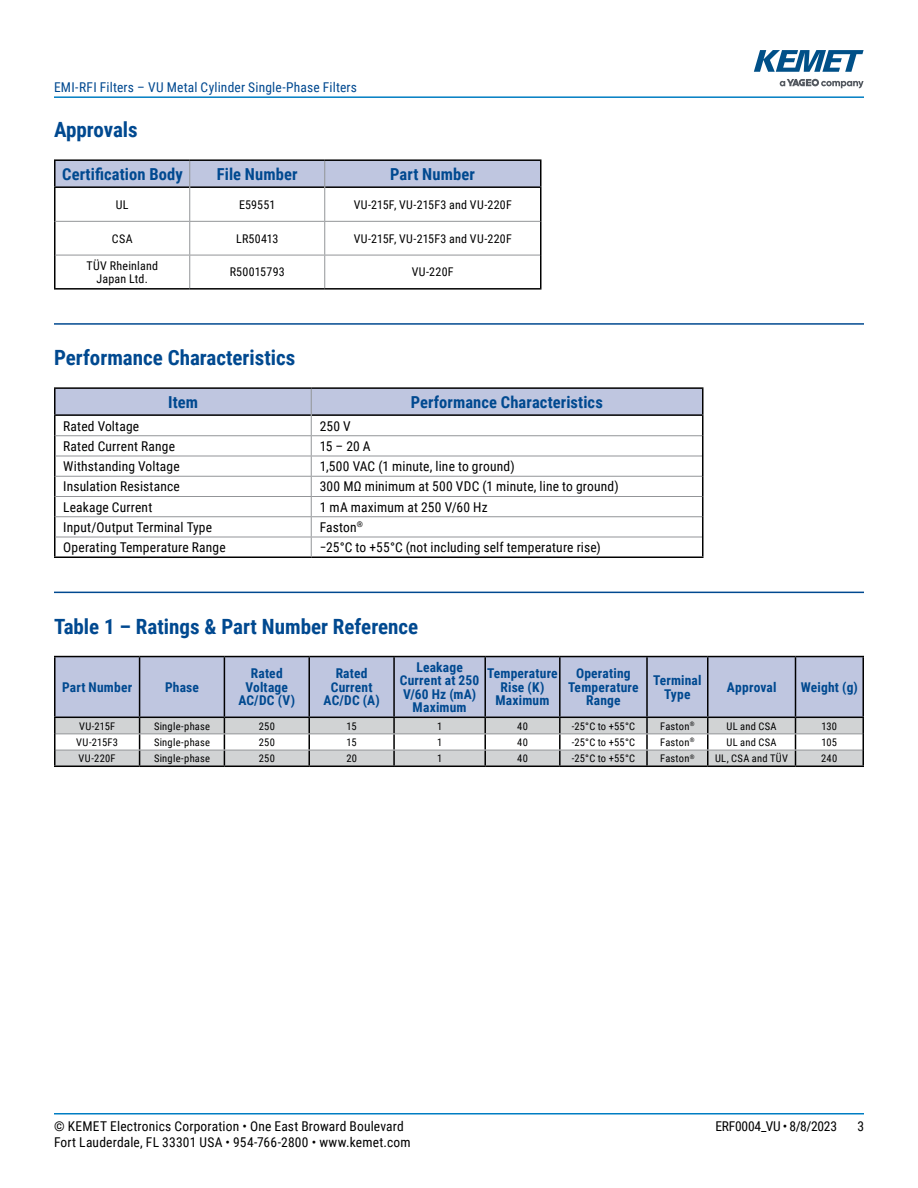
<style>
.page{position:relative;width:918px;height:1188px;background:#fff}
.page>*{position:absolute;margin:0;border:0;box-sizing:border-box;transform-origin:0 0}
.t1{font:700 21px "Roboto Condensed";color:#004990}
.t2{font:700 16.5px "Roboto Condensed";letter-spacing:.005em;color:#004990}
.t3{font:13.5px "Roboto Condensed";letter-spacing:.015em;color:#000}
.t4{font:700 13.5px/13.5px "Roboto Condensed";letter-spacing:.015em;color:#004990;text-align:center}
.t5{font:13.5px "Roboto Condensed";letter-spacing:.015em;color:#004990}
.t6{font:13.5px "Roboto Condensed";letter-spacing:-.015em;color:#000}
.t7{font:12px/13.5px "Roboto Condensed";letter-spacing:.02em;color:#000;text-align:center}
.t8{font:10.5px "Roboto Condensed";letter-spacing:.025em;color:#000}
</style>
<div class="page">
<hr style="left:54px;top:1113px;width:810px;height:2px;background:#007dc3">
<hr style="left:54px;top:96px;width:810px;height:2px;background:#007dc3">
<svg style="left:780px;top:79px;width:84px;height:9px"></svg>
<svg style="left:754px;top:50px;width:110px;height:22px"></svg>
<hr style="left:54px;top:323px;width:810px;height:2px;background:#004990">
<hr style="left:54px;top:592px;width:810px;height:1px;background:#004990">
<hr style="left:54px;top:186px;width:135px;height:2px;background:#000">
<hr style="left:190px;top:186px;width:134px;height:2px;background:#000">
<hr style="left:325px;top:186px;width:217px;height:2px;background:#000">
<hr style="left:54px;top:159px;width:136px;height:2px;background:#000">
<hr style="left:54px;top:161px;width:2px;height:25px;background:#000">
<hr style="left:190px;top:159px;width:135px;height:2px;background:#000">
<hr style="left:325px;top:159px;width:217px;height:2px;background:#000">
<hr style="left:540px;top:161px;width:2px;height:25px;background:#000">
<hr style="left:54px;top:188px;width:2px;height:33px;background:#000">
<hr style="left:540px;top:188px;width:2px;height:33px;background:#000">
<hr style="left:54px;top:221px;width:2px;height:34px;background:#000">
<hr style="left:540px;top:221px;width:2px;height:34px;background:#000">
<hr style="left:54px;top:255px;width:2px;height:33px;background:#000">
<hr style="left:540px;top:255px;width:2px;height:33px;background:#000">
<hr style="left:54px;top:288px;width:136px;height:2px;background:#000">
<hr style="left:190px;top:288px;width:135px;height:2px;background:#000">
<hr style="left:325px;top:288px;width:217px;height:2px;background:#000">
<hr style="left:56px;top:221px;width:134px;height:1px;background:#939598">
<hr style="left:190px;top:221px;width:135px;height:1px;background:#939598">
<hr style="left:325px;top:221px;width:215px;height:1px;background:#939598">
<hr style="left:56px;top:255px;width:134px;height:1px;background:#939598">
<hr style="left:190px;top:255px;width:135px;height:1px;background:#939598">
<hr style="left:325px;top:255px;width:215px;height:1px;background:#939598">
<hr style="left:189px;top:187px;width:1px;height:34px;background:#939598">
<hr style="left:324px;top:187px;width:1px;height:34px;background:#939598">
<hr style="left:189px;top:222px;width:1px;height:33px;background:#939598">
<hr style="left:324px;top:222px;width:1px;height:33px;background:#939598">
<hr style="left:189px;top:255px;width:1px;height:33px;background:#939598">
<hr style="left:324px;top:255px;width:1px;height:33px;background:#939598">
<svg style="left:55px;top:160px;width:486px;height:27px;background:#b3bad2"></svg>
<hr style="left:54px;top:387px;width:257px;height:2px;background:#000">
<hr style="left:311px;top:387px;width:393px;height:2px;background:#000">
<hr style="left:54px;top:556px;width:257px;height:2px;background:#000">
<hr style="left:311px;top:556px;width:393px;height:2px;background:#000">
<svg style="left:54px;top:388px;width:650px;height:168px"></svg>
<div style="left:56px;top:657px;width:806px;height:60px;background:#bfc6e0"></div>
<hr style="left:139px;top:657px;width:1px;height:60px;background:#000">
<hr style="left:224px;top:657px;width:1px;height:60px;background:#000">
<hr style="left:308px;top:657px;width:2px;height:60px;background:#000">
<hr style="left:393px;top:657px;width:2px;height:60px;background:#000">
<hr style="left:484px;top:657px;width:2px;height:60px;background:#000">
<hr style="left:559px;top:657px;width:2px;height:60px;background:#000">
<hr style="left:646px;top:657px;width:2px;height:60px;background:#000">
<hr style="left:707px;top:657px;width:2px;height:60px;background:#000">
<hr style="left:795px;top:657px;width:1px;height:60px;background:#000">
<hr style="left:54px;top:656px;width:86px;height:1px;background:#000">
<hr style="left:54px;top:657px;width:2px;height:60px;background:#000">
<hr style="left:140px;top:656px;width:84px;height:1px;background:#000">
<hr style="left:224px;top:656px;width:85px;height:1px;background:#000">
<hr style="left:309px;top:656px;width:85px;height:1px;background:#000">
<hr style="left:394px;top:656px;width:91px;height:1px;background:#000">
<hr style="left:485px;top:656px;width:75px;height:1px;background:#000">
<hr style="left:560px;top:656px;width:87px;height:1px;background:#000">
<hr style="left:647px;top:656px;width:61px;height:1px;background:#000">
<hr style="left:708px;top:656px;width:88px;height:1px;background:#000">
<hr style="left:796px;top:656px;width:68px;height:1px;background:#000">
<hr style="left:862px;top:657px;width:2px;height:60px;background:#000">
<svg style="left:54px;top:717px;width:810px;height:49px"></svg>
<hr style="left:54px;top:766px;width:86px;height:1px;background:#000">
<hr style="left:140px;top:766px;width:84px;height:1px;background:#000">
<hr style="left:224px;top:766px;width:85px;height:1px;background:#000">
<hr style="left:309px;top:766px;width:85px;height:1px;background:#000">
<hr style="left:394px;top:766px;width:91px;height:1px;background:#000">
<hr style="left:485px;top:766px;width:75px;height:1px;background:#000">
<hr style="left:560px;top:766px;width:87px;height:1px;background:#000">
<hr style="left:647px;top:766px;width:61px;height:1px;background:#000">
<hr style="left:708px;top:766px;width:88px;height:1px;background:#000">
<hr style="left:796px;top:766px;width:68px;height:1px;background:#000">
<p class="t5" style="left:54px;top:78px;width:305px">EMI-RFI Filters – VU Metal Cylinder Single-Phase Filters</p>
<h1 class="t1" style="left:54px;top:115px;width:85px">Approvals</h1>
<p class="t2" style="left:62px;top:162px;width:122px">Certification Body</p>
<p class="t2" style="left:217px;top:162px;width:82px">File Number</p>
<p class="t2" style="left:390px;top:162px;width:86px">Part Number</p>
<p class="t7" style="left:116px;top:197px;width:14px">UL</p>
<p class="t7" style="left:239px;top:197px;width:38px">E59551</p>
<p class="t7" style="left:354px;top:197px;width:160px">VU-215F, VU-215F3 and VU-220F</p>
<p class="t7" style="left:112px;top:231px;width:22px">CSA</p>
<p class="t7" style="left:236px;top:231px;width:44px">LR50413</p>
<p class="t7" style="left:354px;top:231px;width:160px">VU-215F, VU-215F3 and VU-220F</p>
<p class="t7" style="left:86px;top:258px;width:73px">TÜV Rheinland<br>Japan Ltd.</p>
<p class="t7" style="left:230px;top:265px;width:57px">R50015793</p>
<p class="t7" style="left:412px;top:265px;width:43px">VU-220F</p>
<h1 class="t1" style="left:54px;top:343px;width:243px">Performance Characteristics</h1>
<p class="t2" style="left:168px;top:390px;width:31px">Item</p>
<p class="t2" style="left:411px;top:390px;width:194px">Performance Characteristics</p>
<p class="t3" style="left:63px;top:416px;width:77px">Rated Voltage</p>
<p class="t3" style="left:320px;top:416px;width:33px">250 V</p>
<p class="t3" style="left:63px;top:437px;width:113px">Rated Current Range</p>
<p class="t3" style="left:320px;top:437px;width:53px">15 – 20 A</p>
<p class="t3" style="left:63px;top:457px;width:118px">Withstanding Voltage</p>
<p class="t3" style="left:320px;top:457px;width:196px">1,500 VAC (1 minute, line to ground)</p>
<p class="t3" style="left:63px;top:477px;width:118px">Insulation Resistance</p>
<p class="t3" style="left:320px;top:477px;width:301px">300 MΩ minimum at 500 VDC (1 minute, line to ground)</p>
<p class="t3" style="left:63px;top:497px;width:91px">Leakage Current</p>
<p class="t3" style="left:320px;top:497px;width:169px">1 mA maximum at 250 V/60 Hz</p>
<p class="t3" style="left:63px;top:518px;width:150px">Input/Output Terminal Type</p>
<p class="t3" style="left:320px;top:518px;width:45px">Faston<sup>®</sup></p>
<p class="t3" style="left:63px;top:538px;width:164px">Operating Temperature Range</p>
<p class="t3" style="left:320px;top:538px;width:283px">−25°C to +55°C (not including self temperature rise)</p>
<h1 class="t1" style="left:54px;top:611px;width:366px">Table 1 – Ratings &amp; Part Number Reference</h1>
<p class="t4" style="left:62px;top:680px;width:72px">Part Number</p>
<p class="t4" style="left:165px;top:680px;width:35px">Phase</p>
<p class="t4" style="left:238px;top:666px;width:58px">Rated<br>Voltage<br>AC/DC (V)</p>
<p class="t4" style="left:324px;top:666px;width:58px">Rated<br>Current<br>AC/DC (A)</p>
<p class="t4" style="left:400px;top:660px;width:81px">Leakage<br>Current at 250<br>V/60 Hz (mA)<br>Maximum</p>
<p class="t4" style="left:487px;top:666px;width:72px">Temperature<br>Rise (K)<br>Maximum</p>
<p class="t4" style="left:568px;top:666px;width:72px">Operating<br>Temperature<br>Range</p>
<p class="t4" style="left:653px;top:673px;width:50px">Terminal<br>Type</p>
<p class="t4" style="left:727px;top:680px;width:51px">Approval</p>
<p class="t4" style="left:801px;top:680px;width:58px">Weight (g)</p>
<p class="t8" style="left:79px;top:719px;width:38px">VU-215F</p>
<p class="t8" style="left:154px;top:719px;width:57px">Single-phase</p>
<p class="t8" style="left:259px;top:719px;width:18px">250</p>
<p class="t8" style="left:347px;top:719px;width:12px">15</p>
<p class="t8" style="left:437px;top:719px;width:7px">1</p>
<p class="t8" style="left:517px;top:719px;width:12px">40</p>
<p class="t8" style="left:572px;top:719px;width:65px">-25°C to +55°C</p>
<p class="t8" style="left:660px;top:719px;width:36px">Faston<sup>®</sup></p>
<p class="t8" style="left:727px;top:719px;width:52px">UL and CSA</p>
<p class="t8" style="left:822px;top:719px;width:17px">130</p>
<p class="t8" style="left:76px;top:735px;width:43px">VU-215F3</p>
<p class="t8" style="left:154px;top:735px;width:57px">Single-phase</p>
<p class="t8" style="left:259px;top:735px;width:18px">250</p>
<p class="t8" style="left:347px;top:735px;width:12px">15</p>
<p class="t8" style="left:437px;top:735px;width:7px">1</p>
<p class="t8" style="left:517px;top:735px;width:12px">40</p>
<p class="t8" style="left:572px;top:735px;width:65px">-25°C to +55°C</p>
<p class="t8" style="left:660px;top:735px;width:36px">Faston<sup>®</sup></p>
<p class="t8" style="left:727px;top:735px;width:52px">UL and CSA</p>
<p class="t8" style="left:822px;top:735px;width:17px">105</p>
<p class="t8" style="left:79px;top:751px;width:39px">VU-220F</p>
<p class="t8" style="left:154px;top:751px;width:57px">Single-phase</p>
<p class="t8" style="left:259px;top:751px;width:18px">250</p>
<p class="t8" style="left:346px;top:751px;width:12px">20</p>
<p class="t8" style="left:437px;top:751px;width:7px">1</p>
<p class="t8" style="left:517px;top:751px;width:12px">40</p>
<p class="t8" style="left:572px;top:751px;width:65px">-25°C to +55°C</p>
<p class="t8" style="left:660px;top:751px;width:36px">Faston<sup>®</sup></p>
<p class="t8" style="left:715px;top:751px;width:75px">UL, CSA and TÜV</p>
<p class="t8" style="left:821px;top:751px;width:18px">240</p>
<p class="t3" style="left:54px;top:1116px;width:351px">© KEMET Electronics Corporation • One East Broward Boulevard</p>
<p class="t6" style="left:716px;top:1116px;width:123px">ERF0004_VU • 8/8/2023</p>
<p class="t3" style="left:857px;top:1116px;width:8px">3</p>
<p class="t3" style="left:54px;top:1133px;width:358px">Fort Lauderdale, FL 33301 USA • 954-766-2800 • www.kemet.com</p>
</div>
